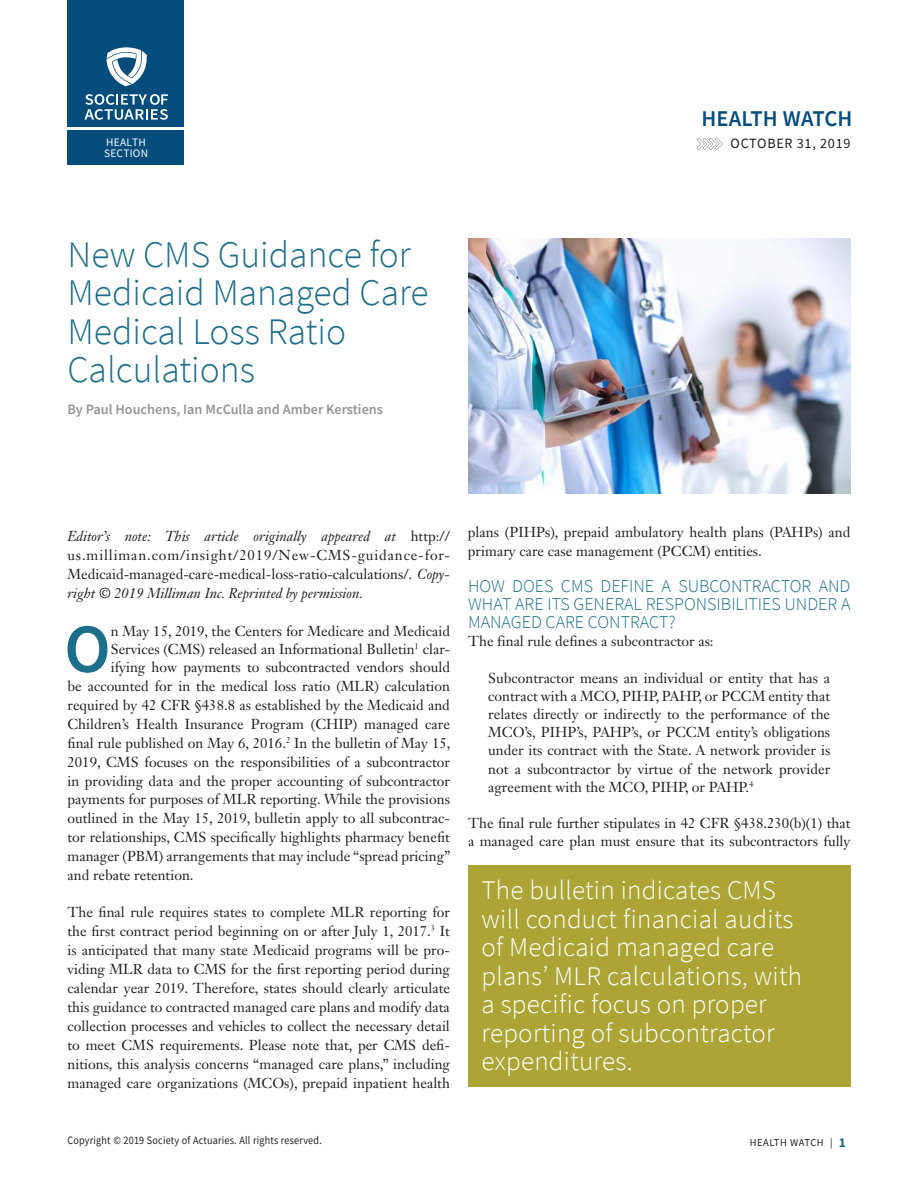
<style>
.page{position:relative;width:918px;height:1188px;background:#fff}
.page>*{position:absolute;margin:0;border:0;box-sizing:border-box;transform-origin:0 0}
.Article_Body_Drop_Ca{font:600 69.3px "Source Sans Pro";color:#1d6e8a}
.Article_TItle{font:300 37.5px/38.4px "Source Sans Pro";color:#1d6e8a}
.Article_Pull_Quote{font:300 27px/28.5px "Source Sans Pro";letter-spacing:.01em;color:#fff}
.t1{font:600 22.5px "Source Sans Pro";letter-spacing:.01em;color:#054d7d}
.Article_Body{font:300 18px/18.1px "Source Sans Pro";color:#1d6e8a;text-align:justify}
.Article_Body___space{font:14.25px/18.9px "Janson Text LT Std";color:#231f20}
.Article_Body_Drop_Ca-2{font:14.25px "Janson Text LT Std";color:#231f20}
.Article_Body_Extract{font:14.25px/18.1px "Janson Text LT Std";color:#231f20;text-align:justify}
.Article_Body-2{font:14.25px/18.9px "Janson Text LT Std";color:#231f20;text-align:justify}
.Article_Author_Bylin{font:600 14.25px "Source Sans Pro";color:#939598}
.t2{font:14.1px "Source Sans Pro";letter-spacing:.05em;color:#231f20}
.t3{font:11.4px/10.8px "Source Sans Pro";letter-spacing:.02em;color:#fff}
.t4{font:11.25px "Source Sans Pro";letter-spacing:.02em;color:#231f20;scale:.9 1}
.t5{font:10.5px "Source Sans Pro";letter-spacing:.05em;color:#231f20}
.s1{font-style:italic}
.s2{font-weight:700;font-size:13.5px;color:#1d6e8a}
</style>
<div class="page">
<svg style="left:697px;top:138px;width:26px;height:12px"></svg>
<div style="left:68px;top:0;width:116px;height:165px;background:#044c7b"></div>
<svg style="left:106px;top:47px;width:41px;height:39px"></svg>
<svg style="left:84px;top:94px;width:84px;height:26px"></svg>
<hr style="left:68px;top:128px;width:117px;height:2px;background:#fff">
<div style="left:468px;top:866px;width:382px;height:222px;background:#aca535"></div>
<img style="left:468px;top:238px;width:382px;height:256px">
<p class="t3" style="left:104px;top:137px;width:45px">HEALTH<br>SECTION</p>
<p class="Article_TItle" style="left:68px;top:235px;width:363px">New CMS Guidance for<br>Medicaid Managed Care<br>Medical Loss Ratio<br>Calculations</p>
<p class="Article_Author_Bylin" style="left:68px;top:400px;width:317px">By Paul Houchens, Ian McCulla and Amber Kerstiens</p>
<h3 class="t1" style="left:701px;top:103px;width:153px">HEALTH WATCH</h3>
<p class="t2" style="left:731px;top:134px;width:121px">OCTOBER 31, 2019</p>
<p class="Article_Body-2" style="left:68px;top:527px;width:384px"><span class="s1">Editor’s note: This article originally appeared at</span> http:// us.milliman.com/insight/2019/New-CMS-guidance-for-Medicaid-managed-care-medical-loss-ratio-calculations/. <span class="s1">Copy&shy;right © 2019 Milliman Inc. Reprinted by permission.</span></p>
<p class="Article_Body_Drop_Ca" style="left:64px;top:603px;width:48px">O</p>
<p class="Article_Body_Drop_Ca-2" style="left:111px;top:622px;width:341px">n May 15, 2019, the Centers for Medicare and Medicaid</p>
<p class="Article_Body_Drop_Ca-2" style="left:111px;top:640px;width:341px">Services (CMS) released an Informational Bulletin<sup>1</sup> clar-</p>
<p class="Article_Body_Drop_Ca-2" style="left:111px;top:658px;width:341px">ifying how payments to subcontracted vendors should</p>
<p class="Article_Body_Drop_Ca-2" style="left:67px;top:677px;width:384px">be accounted for in the medical loss ratio (MLR) calculation</p>
<p class="Article_Body_Drop_Ca-2" style="left:67px;top:696px;width:384px">required by 42 CFR §438.8 as established by the Medicaid and</p>
<p class="Article_Body_Drop_Ca-2" style="left:67px;top:715px;width:384px">Children’s Health Insurance Program (CHIP) managed care</p>
<p class="Article_Body_Drop_Ca-2" style="left:67px;top:734px;width:385px">final rule published on May 6, 2016.<sup>2</sup> In the bulletin of May 15,</p>
<p class="Article_Body_Drop_Ca-2" style="left:67px;top:753px;width:384px">2019, CMS focuses on the responsibilities of a subcontractor</p>
<p class="Article_Body_Drop_Ca-2" style="left:67px;top:772px;width:384px">in providing data and the proper accounting of subcontractor</p>
<p class="Article_Body_Drop_Ca-2" style="left:67px;top:791px;width:384px">payments for purposes of MLR reporting. While the provisions</p>
<p class="Article_Body_Drop_Ca-2" style="left:67px;top:809px;width:384px">outlined in the May 15, 2019, bulletin apply to all subcontrac-</p>
<p class="Article_Body_Drop_Ca-2" style="left:67px;top:828px;width:384px">tor relationships, CMS specifically highlights pharmacy benefit</p>
<p class="Article_Body_Drop_Ca-2" style="left:67px;top:847px;width:385px">manager (PBM) arrangements that may include “spread pricing”</p>
<p class="Article_Body_Drop_Ca-2" style="left:67px;top:866px;width:128px">and rebate retention.</p>
<p class="Article_Body___space" style="left:67px;top:903px;width:384px;text-align:justify">The final rule requires states to complete MLR reporting for the first contract period beginning on or after July 1, 2017.<sup>3</sup> It is anticipated that many state Medicaid programs will be pro&shy;viding MLR data to CMS for the first reporting period during calendar year 2019. Therefore, states should clearly articulate this guidance to contracted managed care plans and modify data collection processes and vehicles to collect the necessary detail to meet CMS requirements. Please note that, per CMS defi&shy;nitions, this analysis concerns “managed care plans,” including managed care organizations (MCOs), prepaid inpatient health</p>
<p class="Article_Body___space" style="left:468px;top:523px;width:384px;line-height:18.1px">plans (PIHPs), prepaid ambulatory health plans (PAHPs) and primary care case management (PCCM) entities.</p>
<p class="Article_Body" style="left:468px;top:577px;width:384px">HOW DOES CMS DEFINE A SUBCONTRACTOR AND WHAT ARE ITS GENERAL RESPONSIBILITIES UNDER A MANAGED CARE CONTRACT?</p>
<p class="Article_Body-2" style="left:468px;top:632px;width:247px">The final rule defines a subcontractor as:</p>
<p class="Article_Body_Extract" style="left:488px;top:669px;width:344px">Subcontractor means an individual or entity that has a contract with a MCO, PIHP, PAHP, or PCCM entity that relates directly or indirectly to the performance of the MCO’s, PIHP’s, PAHP’s, or PCCM entity’s obligations under its contract with the State. A network provider is not a subcontractor by virtue of the network provider agreement with the MCO, PIHP, or PAHP.<sup>4</sup></p>
<p class="Article_Body___space" style="left:468px;top:814px;width:384px;line-height:18.1px">The final rule further stipulates in 42 CFR §438.230(b)(1) that a managed care plan must ensure that its subcontractors fully</p>
<p class="Article_Pull_Quote" style="left:482px;top:876px;width:322px">The bulletin indicates CMS will conduct financial audits of Medicaid managed care plans’ MLR calculations, with a specific focus on proper reporting of subcontractor expenditures.</p>
<p class="t4" style="left:68px;top:1133px;width:284px">Copyright © 2019 Society of Actuaries. All rights reserved.</p>
<p class="t5" style="left:750px;top:1135px;width:98px">HEALTH WATCH | <span class="s2">1</span></p>
</div>
